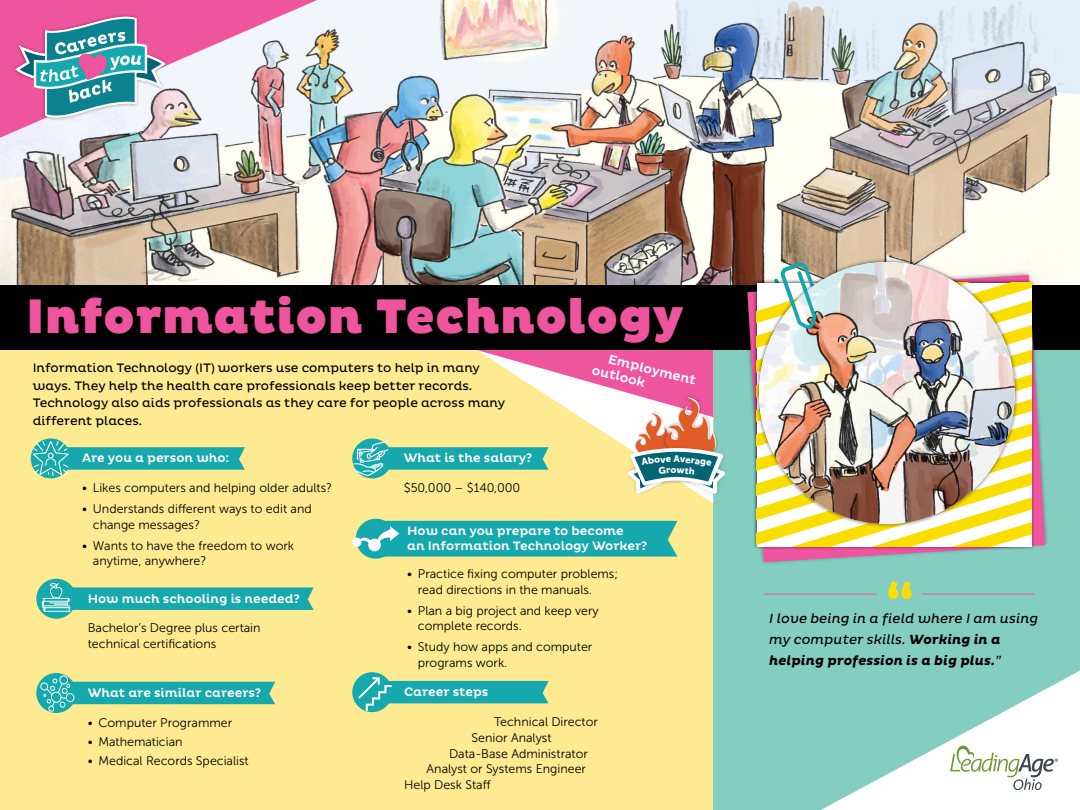
<style>
.page{position:relative;width:1080px;height:810px;background:#fff}
.page>*{position:absolute;margin:0;border:0;box-sizing:border-box;transform-origin:0 0}
.t1{font:900 49.38px "Pluto";color:#ef549e}
.t2{font:italic 13.56px/20.9px "Pluto";color:#000}
.t3{font:500 13.12px/14.4px "Pluto";color:#fff}
.t4{font:12.5px/15.4px "Museo Sans 300";color:#000}
.t5{font:12.5px/17.5px "Pluto";color:#000}
.t6{font:500 12.5px/15.4px "Pluto";color:#fff}
.t7{font:9.56px "Museo Sans 900";color:#fff}
.s1{font-weight:700}
</style>
<div class="page">
<div style="left:0;top:350px;width:713px;height:460px;background:#fdea91"></div>
<div style="left:713px;top:350px;width:367px;height:460px;background:#84cec1"></div>
<img style="left:0;top:0;width:1080px;height:286px">
<div style="left:0;top:286px;width:1080px;height:64px;background:#000"></div>
<hr style="left:922px;top:594px;width:113px;height:1px;background:#ef549e">
<hr style="left:763px;top:594px;width:114px;height:1px;background:#ef549e">
<svg style="left:888px;top:581px;width:24px;height:18px"></svg>
<svg style="left:747px;top:275px;width:298px;height:287px"></svg>
<div style="left:753px;top:279px;width:282px;height:271px;background:#000;opacity:.68"></div>
<svg style="left:757px;top:426px;width:274px;height:120px;background:#fcee7f"></svg>
<div style="left:755px;top:258px;width:264px;height:270px;background:#000;opacity:.48"></div>
<img style="left:759px;top:262px;width:256px;height:262px">
<img style="left:757px;top:264px;width:274px;height:124px">
<svg style="left:31px;top:438px;width:40px;height:40px"></svg>
<svg style="left:33px;top:441px;width:212px;height:35px"></svg>
<svg style="left:356px;top:519px;width:40px;height:40px"></svg>
<svg style="left:352px;top:521px;width:326px;height:36px;background:#27adad"></svg>
<svg style="left:36px;top:673px;width:40px;height:40px"></svg>
<svg style="left:40px;top:675px;width:235px;height:37px"></svg>
<div style="left:36px;top:579px;width:40px;height:40px;background:#15a8ac;border-radius:50%"></div>
<svg style="left:42px;top:583px;width:272px;height:29px"></svg>
<div style="left:352px;top:672px;width:40px;height:40px;background:#15a8ac;border-radius:50%"></div>
<svg style="left:358px;top:677px;width:191px;height:34px"></svg>
<div style="left:625px;top:457px;width:103px;height:40px;background:#000;opacity:.43"></div>
<svg style="left:821px;top:671px;width:259px;height:139px"></svg>
<svg style="left:950px;top:746px;width:108px;height:44px;background:#e2e7de"></svg>
<img style="left:0;top:0;width:343px;height:143px">
<div style="left:12px;top:13px;width:157px;height:108px;background:#000;opacity:.41"></div>
<svg style="left:15px;top:17px;width:151px;height:100px"></svg>
<svg style="left:353px;top:350px;width:372px;height:144px"></svg>
<h1 class="t1" style="left:26px;top:288px;width:659px">Information Technology</h1>
<p class="t5" style="left:33px;top:360px;width:474px">Information Technology (IT) workers use computers to help in many ways. They help the health care professionals keep better records.<br>Technology also aids professionals as they care for people across many different places.</p>
<p class="t3" style="left:597px;top:349px;width:105px;text-indent:13px;rotate:14deg">Employment outlook</p>
<p class="t6" style="left:82px;top:450px;width:149px">Are you a person who:</p>
<p class="t4" style="left:82px;top:480px;width:252px">• Likes computers and helping older adults?</p>
<p class="t4" style="left:93px;top:501px;width:220px;text-indent:-11px">• Understands different ways to edit and change messages?</p>
<p class="t4" style="left:93px;top:538px;width:203px;text-indent:-11px">• Wants to have the freedom to work anytime, anywhere?</p>
<p class="t6" style="left:88px;top:591px;width:214px">How much schooling is needed?</p>
<p class="t4" style="left:88px;top:620px;width:174px">Bachelor’s Degree plus certain technical certifications</p>
<p class="t6" style="left:88px;top:685px;width:175px">What are similar careers?</p>
<p class="t4" style="left:88px;top:715px;width:146px">• Computer Programmer</p>
<p class="t4" style="left:88px;top:734px;width:96px">• Mathematician</p>
<p class="t4" style="left:88px;top:753px;width:163px">• Medical Records Specialist</p>
<p class="t6" style="left:404px;top:450px;width:130px">What is the salary?</p>
<p class="t4" style="left:404px;top:480px;width:118px">$50,000 – $140,000</p>
<p class="t6" style="left:407px;top:523px;width:242px">How can you prepare to become<br>an Information Technology Worker?</p>
<p class="t4" style="left:418px;top:566px;width:202px;text-indent:-11px">• Practice fixing computer problems; read directions in the manuals.</p>
<p class="t4" style="left:418px;top:603px;width:182px;text-indent:-11px">• Plan a big project and keep very complete records.</p>
<p class="t4" style="left:418px;top:639px;width:176px;text-indent:-11px">• Study how apps and computer programs work.</p>
<p class="t6" style="left:404px;top:684px;width:86px">Career steps</p>
<p class="t4" style="left:494px;top:714px;width:105px">Technical Director</p>
<p class="t4" style="left:472px;top:730px;width:81px">Senior Analyst</p>
<p class="t4" style="left:449px;top:746px;width:140px">Data-Base Administrator</p>
<p class="t4" style="left:427px;top:761px;width:161px">Analyst or Systems Engineer</p>
<p class="t4" style="left:404px;top:777px;width:88px">Help Desk Staff</p>
<p class="t7" style="left:670px;top:465px;width:8px">o</p>
<p class="t2" style="left:769px;top:608px;width:270px">I love being in a field where I am using my computer skills. <span class="s1">Working in a helping profession is a big plus.</span>”</p>
</div>
